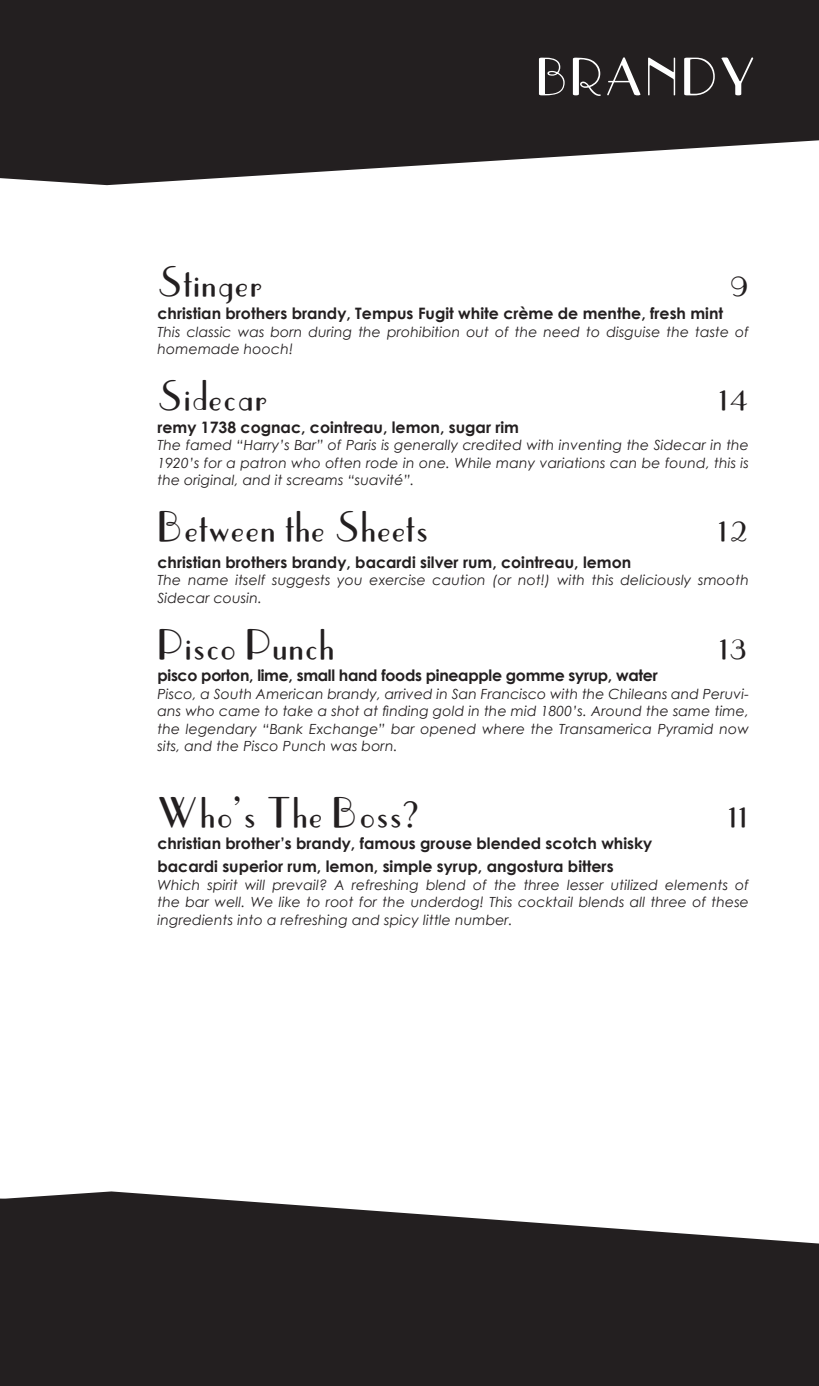
<style>
.page{position:relative;width:819px;height:1386px;background:#fff}
.page>*{position:absolute;margin:0;border:0;box-sizing:border-box;transform-origin:0 0}
.t1{font:54.95px "Parisian";color:#fff}
.t2{font:43.75px "Parisian";color:#231f20}
.t3{font:35px "Parisian";color:#231f20}
.t4{font:700 15.75px "Century Gothic";color:#231f20}
.t5{font:700 15.75px "Century Gothic";letter-spacing:-.02em;color:#231f20}
.t6{font:italic 14px/17.5px "Century Gothic";letter-spacing:.01em;color:#231f20;text-align:justify}
</style>
<div class="page">
<svg style="left:0;top:1191px;width:819px;height:195px;background:#3c3839"></svg>
<svg style="left:0;top:0;width:819px;height:186px;background:#3b3838"></svg>
<p class="t1" style="left:536px;top:50px;width:223px">BRANDY</p>
<p class="t2" style="left:158px;top:261px;width:108px">Stinger</p>
<p class="t3" style="left:729px;top:268px;width:21px">9</p>
<p class="t4" style="left:158px;top:301px;width:567px">christian brothers brandy, Tempus Fugit white crème de menthe, fresh mint</p>
<p class="t6" style="left:158px;top:323px;width:593px">This classic was born during the prohibition out of the need to disguise the taste of homemade hooch!</p>
<p class="t2" style="left:158px;top:374px;width:113px">Sidecar</p>
<p class="t3" style="left:719px;top:381px;width:32px">14</p>
<p class="t4" style="left:158px;top:415px;width:363px">remy 1738 cognac, cointreau, lemon, sugar rim</p>
<p class="t6" style="left:158px;top:436px;width:593px">The famed “Harry’s Bar” of Paris is generally credited with inventing the Sidecar in the 1920’s for a patron who often rode in one. While many variations can be found, this is the original, and it screams “suavité”.</p>
<p class="t2" style="left:158px;top:506px;width:273px">Between the Sheets</p>
<p class="t3" style="left:718px;top:513px;width:32px">12</p>
<p class="t4" style="left:158px;top:550px;width:475px">christian brothers brandy, bacardi silver rum, cointreau, lemon</p>
<p class="t6" style="left:158px;top:571px;width:593px">The name itself suggests you exercise caution (or not!) with this deliciously smooth<br>Sidecar cousin.</p>
<p class="t2" style="left:158px;top:623px;width:179px">Pisco Punch</p>
<p class="t3" style="left:719px;top:630px;width:31px">13</p>
<p class="t5" style="left:158px;top:664px;width:502px">pisco porton, lime, small hand foods pineapple gomme syrup, water</p>
<p class="t6" style="left:158px;top:685px;width:593px">Pisco, a South American brandy, arrived in San Francisco with the Chileans and Peruvi&shy;ans who came to take a shot at finding gold in the mid 1800’s. Around the same time, the legendary “Bank Exchange” bar opened where the Transamerica Pyramid now sits, and the Pisco Punch was born.</p>
<p class="t2" style="left:158px;top:791px;width:264px">Who’s The Boss?</p>
<p class="t3" style="left:728px;top:798px;width:22px">11</p>
<p class="t4" style="left:158px;top:832px;width:496px">christian brother’s brandy, famous grouse blended scotch whisky</p>
<p class="t4" style="left:158px;top:854px;width:458px">bacardi superior rum, lemon, simple syrup, angostura bitters</p>
<p class="t6" style="left:158px;top:876px;width:593px">Which spirit will prevail? A refreshing blend of the three lesser utilized elements of the bar well. We like to root for the underdog! This cocktail blends all three of these ingredients into a refreshing and spicy little number.</p>
</div>
